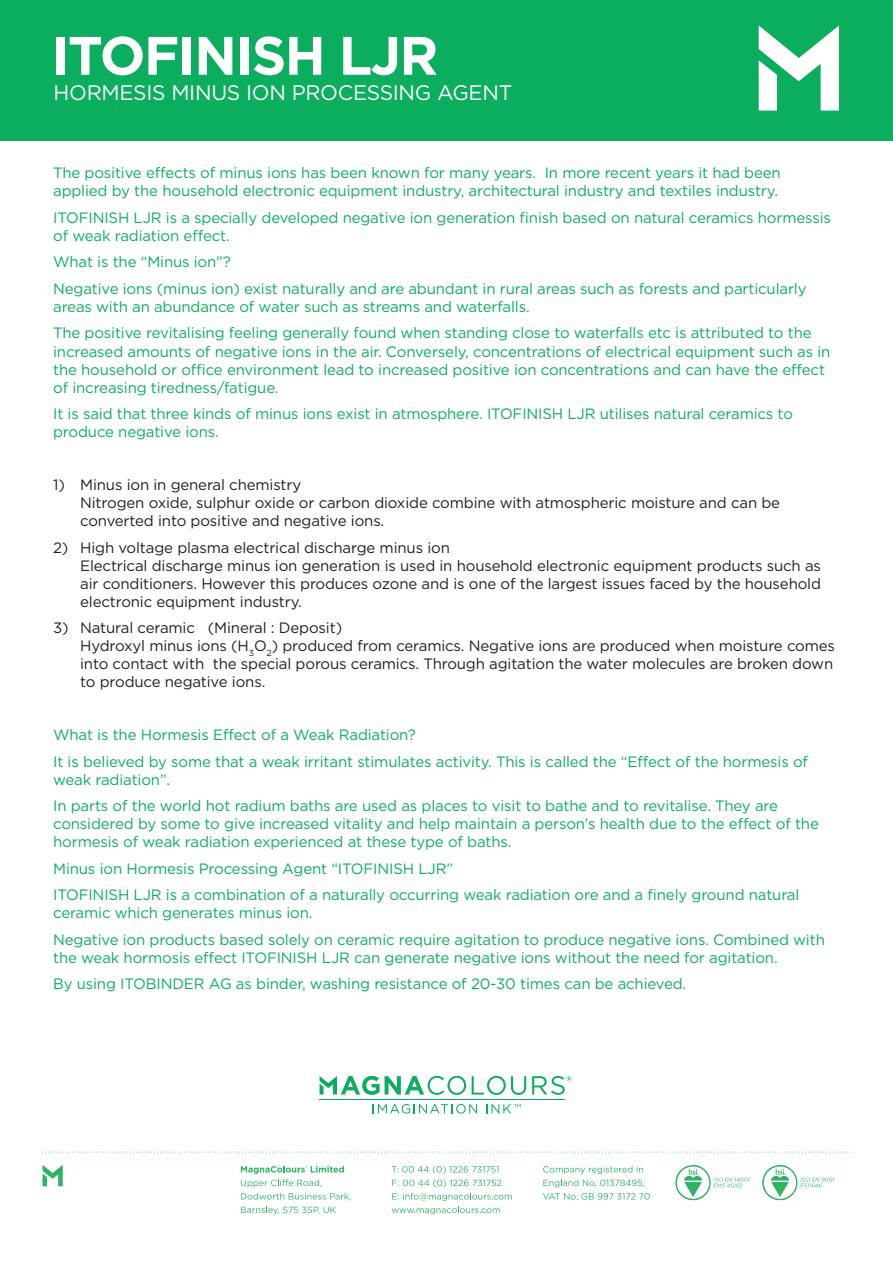
<style>
.page{position:relative;width:893px;height:1263px;background:#fff}
.page>*{position:absolute;margin:0;border:0;box-sizing:border-box;transform-origin:0 0}
.t1{font:700 54px "Gotham";letter-spacing:-.03em;color:#fff}
.t2{font:21px "Gotham";letter-spacing:-.015em;color:#fff}
.t3{font:15px/26.5px "Gotham";letter-spacing:-.01em;color:#0bae5e}
.t4{font:15px/18px "Gotham";letter-spacing:-.01em;color:#231f20}
</style>
<div class="page">
<div style="left:0;top:0;width:893px;height:140px;background:#0bae5e"></div>
<svg style="left:759px;top:26px;width:80px;height:85px"></svg>
<svg style="left:45px;top:1152px;width:806px;height:1px"></svg>
<svg style="left:241px;top:1166px;width:103px;height:21px"></svg>
<svg style="left:241px;top:1193px;width:109px;height:7px"></svg>
<svg style="left:241px;top:1206px;width:95px;height:8px"></svg>
<svg style="left:392px;top:1166px;width:109px;height:21px"></svg>
<svg style="left:392px;top:1193px;width:120px;height:21px"></svg>
<svg style="left:543px;top:1166px;width:101px;height:21px"></svg>
<svg style="left:543px;top:1193px;width:107px;height:6px"></svg>
<svg style="left:675px;top:1165px;width:75px;height:35px"></svg>
<svg style="left:762px;top:1165px;width:72px;height:35px"></svg>
<svg style="left:43px;top:1165px;width:20px;height:21px"></svg>
<svg style="left:472px;top:1076px;width:54px;height:19px"></svg>
<svg style="left:320px;top:1076px;width:146px;height:19px"></svg>
<hr style="left:320px;top:1099px;width:245px;height:1px;background:#0bae5e">
<svg style="left:373px;top:1104px;width:104px;height:9px"></svg>
<svg style="left:486px;top:1104px;width:35px;height:9px"></svg>
<svg style="left:532px;top:1076px;width:40px;height:19px"></svg>
<h1 class="t1" style="left:51px;top:20px;width:389px">ITOFINISH LJR</h1>
<h2 class="t2" style="left:54px;top:79px;width:460px">HORMESIS MINUS ION PROCESSING AGENT</h2>
<p class="t3" style="left:53px;top:164px;width:729px;line-height:18px">The positive effects of minus ions has been known for many years. In more recent years it had been applied by the household electronic equipment industry, architectural industry and textiles industry.</p>
<p class="t3" style="left:53px;top:208px;width:779px;line-height:18px">ITOFINISH LJR is a specially developed negative ion generation finish based on natural ceramics hormessis of weak radiation effect.</p>
<p class="t3" style="left:53px;top:249px;width:755px">What is the “Minus ion”?<br>Negative ions (minus ion) exist naturally and are abundant in rural areas such as forests and particularly</p>
<p class="t3" style="left:53px;top:293px;width:760px">areas with an abundance of water such as streams and waterfalls.<br>The positive revitalising feeling generally found when standing close to waterfalls etc is attributed to the</p>
<p class="t3" style="left:53px;top:342px;width:779px;line-height:18px">increased amounts of negative ions in the air. Conversely, concentrations of electrical equipment such as in the household or office environment lead to increased positive ion concentrations and can have the effect of increasing tiredness/fatigue.</p>
<p class="t3" style="left:53px;top:404px;width:741px;line-height:18px">It is said that three kinds of minus ions exist in atmosphere. ITOFINISH LJR utilises natural ceramics to produce negative ions.</p>
<p class="t4" style="left:80px;top:475px;width:701px;text-indent:-27px">1) Minus ion in general chemistry<br>Nitrogen oxide, sulphur oxide or carbon dioxide combine with atmospheric moisture and can be converted into positive and negative ions.</p>
<p class="t4" style="left:80px;top:538px;width:742px;text-indent:-27px">2) High voltage plasma electrical discharge minus ion<br>Electrical discharge minus ion generation is used in household electronic equipment products such as air conditioners. However this produces ozone and is one of the largest issues faced by the household electronic equipment industry.</p>
<p class="t4" style="left:80px;top:618px;width:756px;text-indent:-27px">3) Natural ceramic (Mineral : Deposit)<br>Hydroxyl minus ions (H<sub>3</sub>O<sub>2</sub>) produced from ceramics. Negative ions are produced when moisture comes into contact with the special porous ceramics. Through agitation the water molecules are broken down to produce negative ions.</p>
<p class="t3" style="left:53px;top:721px;width:756px">What is the Hormesis Effect of a Weak Radiation?<br>It is believed by some that a weak irritant stimulates activity. This is called the “Effect of the hormesis of</p>
<p class="t3" style="left:53px;top:766px;width:726px">weak radiation”.<br>In parts of the world hot radium baths are used as places to visit to bathe and to revitalise. They are</p>
<p class="t3" style="left:53px;top:814px;width:767px;line-height:18px">considered by some to give increased vitality and help maintain a person’s health due to the effect of the hormesis of weak radiation experienced at these type of baths.</p>
<p class="t3" style="left:53px;top:855px;width:748px">Minus ion Hormesis Processing Agent “ITOFINISH LJR”<br>ITOFINISH LJR is a combination of a naturally occurring weak radiation ore and a finely ground natural</p>
<p class="t3" style="left:53px;top:899px;width:773px">ceramic which generates minus ion.<br>Negative ion products based solely on ceramic require agitation to produce negative ions. Combined with</p>
<p class="t3" style="left:53px;top:944px;width:726px">the weak hormosis effect ITOFINISH LJR can generate negative ions without the need for agitation.<br>By using ITOBINDER AG as binder, washing resistance of 20-30 times can be achieved.</p>
</div>
